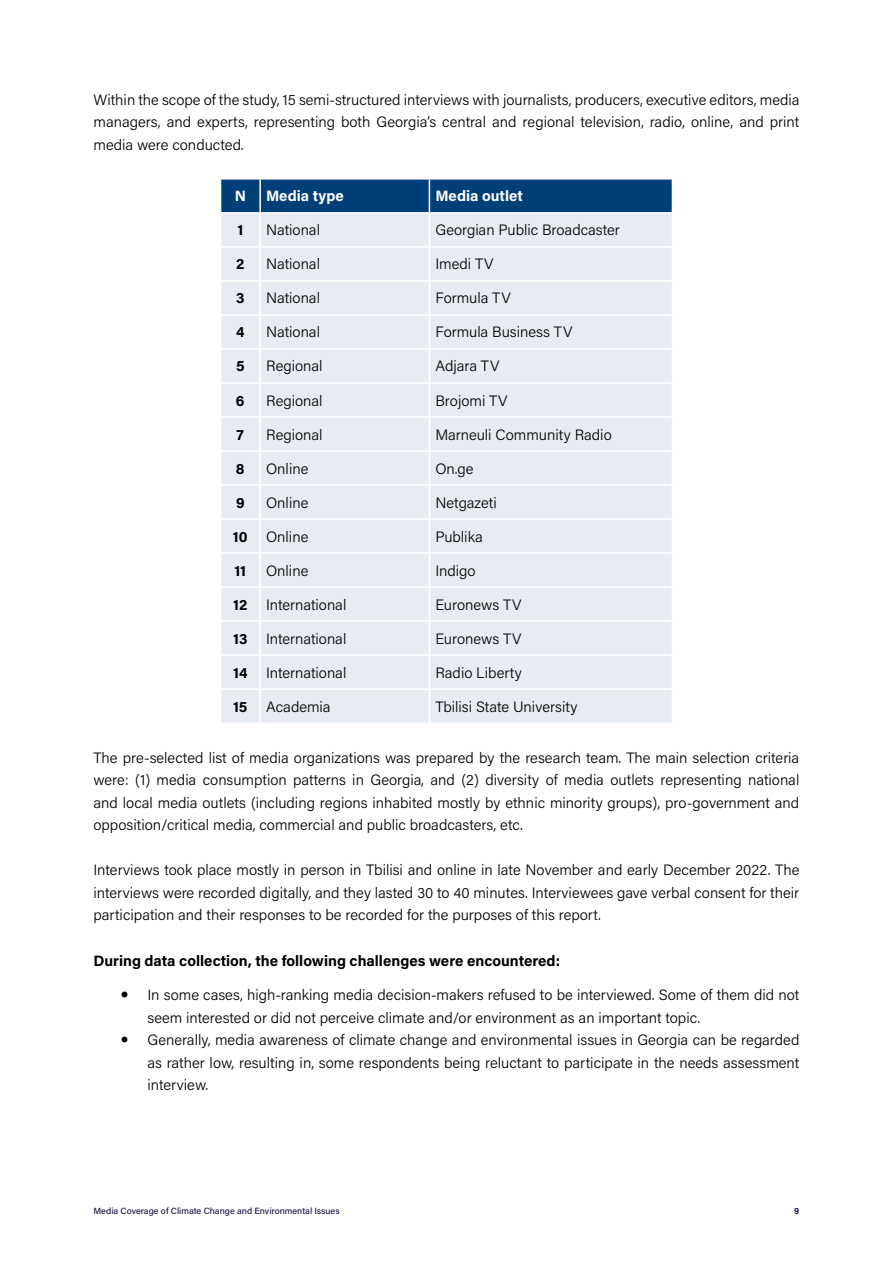
<style>
.page{position:relative;width:893px;height:1263px;background:#fff}
.page>*{position:absolute;margin:0;border:0;box-sizing:border-box;transform-origin:0 0}
.t1{font:300 15px/22.5px "Acumin Pro";color:#000;text-align:justify}
.t2{font:700 15px "Acumin Pro";color:#000}
.t3{font:700 15px "Acumin Pro";color:#fff}
.t4{font:500 9px "Acumin Pro";color:#1e1246}
.t5{font:700 9px "Acumin Pro";color:#1e1246}
.s1{font-weight:700}
</style>
<div class="page">
<div style="left:221px;top:180px;width:451px;height:32px;background:#003f78"></div>
<div style="left:221px;top:214px;width:451px;height:508px;background:#e6ecf1"></div>
<hr style="left:259px;top:180px;width:2px;height:32px;background:#fff">
<hr style="left:429px;top:180px;width:1px;height:32px;background:#fff">
<hr style="left:259px;top:214px;width:2px;height:32px;background:#fff">
<hr style="left:429px;top:214px;width:1px;height:32px;background:#fff">
<hr style="left:220px;top:246px;width:40px;height:2px;background:#fff">
<hr style="left:260px;top:246px;width:169px;height:2px;background:#fff">
<hr style="left:259px;top:248px;width:2px;height:32px;background:#fff">
<hr style="left:429px;top:246px;width:244px;height:2px;background:#fff">
<hr style="left:429px;top:248px;width:1px;height:32px;background:#fff">
<hr style="left:220px;top:280px;width:40px;height:2px;background:#fff">
<hr style="left:260px;top:280px;width:169px;height:2px;background:#fff">
<hr style="left:259px;top:282px;width:2px;height:32px;background:#fff">
<hr style="left:429px;top:280px;width:244px;height:2px;background:#fff">
<hr style="left:429px;top:282px;width:1px;height:32px;background:#fff">
<hr style="left:220px;top:314px;width:40px;height:2px;background:#fff">
<hr style="left:260px;top:314px;width:169px;height:2px;background:#fff">
<hr style="left:259px;top:316px;width:2px;height:32px;background:#fff">
<hr style="left:429px;top:314px;width:244px;height:2px;background:#fff">
<hr style="left:429px;top:316px;width:1px;height:32px;background:#fff">
<hr style="left:220px;top:348px;width:40px;height:2px;background:#fff">
<hr style="left:260px;top:348px;width:169px;height:2px;background:#fff">
<hr style="left:259px;top:350px;width:2px;height:32px;background:#fff">
<hr style="left:429px;top:348px;width:244px;height:2px;background:#fff">
<hr style="left:429px;top:350px;width:1px;height:32px;background:#fff">
<hr style="left:220px;top:382px;width:40px;height:2px;background:#fff">
<hr style="left:260px;top:382px;width:169px;height:2px;background:#fff">
<hr style="left:259px;top:384px;width:2px;height:32px;background:#fff">
<hr style="left:429px;top:382px;width:244px;height:2px;background:#fff">
<hr style="left:429px;top:384px;width:1px;height:32px;background:#fff">
<hr style="left:220px;top:416px;width:40px;height:2px;background:#fff">
<hr style="left:260px;top:416px;width:169px;height:2px;background:#fff">
<hr style="left:259px;top:418px;width:2px;height:32px;background:#fff">
<hr style="left:429px;top:416px;width:244px;height:2px;background:#fff">
<hr style="left:429px;top:418px;width:1px;height:32px;background:#fff">
<hr style="left:220px;top:450px;width:40px;height:2px;background:#fff">
<hr style="left:260px;top:450px;width:169px;height:2px;background:#fff">
<hr style="left:259px;top:452px;width:2px;height:32px;background:#fff">
<hr style="left:429px;top:450px;width:244px;height:2px;background:#fff">
<hr style="left:429px;top:452px;width:1px;height:32px;background:#fff">
<hr style="left:220px;top:484px;width:40px;height:2px;background:#fff">
<hr style="left:260px;top:484px;width:169px;height:2px;background:#fff">
<hr style="left:259px;top:486px;width:2px;height:32px;background:#fff">
<hr style="left:429px;top:484px;width:244px;height:2px;background:#fff">
<hr style="left:429px;top:486px;width:1px;height:32px;background:#fff">
<hr style="left:220px;top:518px;width:40px;height:2px;background:#fff">
<hr style="left:260px;top:518px;width:169px;height:2px;background:#fff">
<hr style="left:259px;top:520px;width:2px;height:32px;background:#fff">
<hr style="left:429px;top:518px;width:244px;height:2px;background:#fff">
<hr style="left:429px;top:520px;width:1px;height:32px;background:#fff">
<hr style="left:220px;top:552px;width:40px;height:2px;background:#fff">
<hr style="left:260px;top:552px;width:169px;height:2px;background:#fff">
<hr style="left:259px;top:554px;width:2px;height:32px;background:#fff">
<hr style="left:429px;top:552px;width:244px;height:2px;background:#fff">
<hr style="left:429px;top:554px;width:1px;height:32px;background:#fff">
<hr style="left:220px;top:586px;width:40px;height:2px;background:#fff">
<hr style="left:260px;top:586px;width:169px;height:2px;background:#fff">
<hr style="left:259px;top:588px;width:2px;height:32px;background:#fff">
<hr style="left:429px;top:586px;width:244px;height:2px;background:#fff">
<hr style="left:429px;top:588px;width:1px;height:32px;background:#fff">
<hr style="left:220px;top:620px;width:40px;height:2px;background:#fff">
<hr style="left:260px;top:620px;width:169px;height:2px;background:#fff">
<hr style="left:259px;top:622px;width:2px;height:32px;background:#fff">
<hr style="left:429px;top:620px;width:244px;height:2px;background:#fff">
<hr style="left:429px;top:622px;width:1px;height:32px;background:#fff">
<hr style="left:220px;top:654px;width:40px;height:2px;background:#fff">
<hr style="left:260px;top:654px;width:169px;height:2px;background:#fff">
<hr style="left:259px;top:656px;width:2px;height:32px;background:#fff">
<hr style="left:429px;top:654px;width:244px;height:2px;background:#fff">
<hr style="left:429px;top:656px;width:1px;height:32px;background:#fff">
<hr style="left:220px;top:688px;width:40px;height:2px;background:#fff">
<hr style="left:260px;top:688px;width:169px;height:2px;background:#fff">
<hr style="left:259px;top:690px;width:2px;height:32px;background:#fff">
<hr style="left:429px;top:688px;width:244px;height:2px;background:#fff">
<hr style="left:429px;top:690px;width:1px;height:32px;background:#fff">
<p class="t1" style="left:94px;top:87px;width:707px">Within the scope of the study, 15 semi-structured interviews with journalists, producers, executive editors, media managers, and experts, representing both Georgia’s central and regional television, radio, online, and print media were conducted.</p>
<p class="t3" style="left:235px;top:186px;width:13px">N</p>
<p class="t3" style="left:266px;top:186px;width:79px">Media type</p>
<p class="t3" style="left:435px;top:186px;width:89px">Media outlet</p>
<p class="t2" style="left:237px;top:220px;width:7px">1</p>
<p class="t1" style="left:266px;top:218px;width:55px">National</p>
<p class="t1" style="left:435px;top:218px;width:186px">Georgian Public Broadcaster</p>
<p class="t2" style="left:236px;top:254px;width:10px">2</p>
<p class="t1" style="left:266px;top:252px;width:55px">National</p>
<p class="t1" style="left:435px;top:252px;width:60px">Imedi TV</p>
<p class="t2" style="left:236px;top:288px;width:10px">3</p>
<p class="t1" style="left:266px;top:286px;width:55px">National</p>
<p class="t1" style="left:435px;top:286px;width:77px">Formula TV</p>
<p class="t2" style="left:236px;top:322px;width:10px">4</p>
<p class="t1" style="left:266px;top:320px;width:55px">National</p>
<p class="t1" style="left:435px;top:320px;width:139px">Formula Business TV</p>
<p class="t2" style="left:236px;top:356px;width:10px">5</p>
<p class="t1" style="left:266px;top:354px;width:58px">Regional</p>
<p class="t1" style="left:435px;top:354px;width:66px">Adjara TV</p>
<p class="t2" style="left:236px;top:390px;width:10px">6</p>
<p class="t1" style="left:266px;top:388px;width:58px">Regional</p>
<p class="t1" style="left:435px;top:388px;width:74px">Brojomi TV</p>
<p class="t2" style="left:237px;top:424px;width:9px">7</p>
<p class="t1" style="left:266px;top:422px;width:58px">Regional</p>
<p class="t1" style="left:435px;top:422px;width:178px">Marneuli Community Radio</p>
<p class="t2" style="left:236px;top:458px;width:10px">8</p>
<p class="t1" style="left:266px;top:456px;width:44px">Online</p>
<p class="t1" style="left:435px;top:456px;width:40px">On.ge</p>
<p class="t2" style="left:236px;top:492px;width:10px">9</p>
<p class="t1" style="left:266px;top:490px;width:44px">Online</p>
<p class="t1" style="left:435px;top:490px;width:63px">Netgazeti</p>
<p class="t1" style="left:233px;top:524px;width:77px"><span class="s1">10</span> Online</p>
<p class="t1" style="left:435px;top:524px;width:49px">Publika</p>
<p class="t2" style="left:234px;top:560px;width:13px">11</p>
<p class="t1" style="left:266px;top:558px;width:44px">Online</p>
<p class="t1" style="left:435px;top:558px;width:42px">Indigo</p>
<p class="t1" style="left:233px;top:593px;width:115px"><span class="s1">12</span> International</p>
<p class="t1" style="left:435px;top:593px;width:88px">Euronews TV</p>
<p class="t1" style="left:233px;top:627px;width:115px"><span class="s1">13</span> International</p>
<p class="t1" style="left:435px;top:627px;width:88px">Euronews TV</p>
<p class="t1" style="left:233px;top:661px;width:115px"><span class="s1">14</span> International</p>
<p class="t1" style="left:435px;top:661px;width:88px">Radio Liberty</p>
<p class="t1" style="left:233px;top:695px;width:99px"><span class="s1">15</span> Academia</p>
<p class="t1" style="left:435px;top:695px;width:144px">Tbilisi State University</p>
<p class="t1" style="left:93px;top:746px;width:707px">The pre-selected list of media organizations was prepared by the research team. The main selection criteria were: (1) media consumption patterns in Georgia, and (2) diversity of media outlets representing national and local media outlets (including regions inhabited mostly by ethnic minority groups), pro-government and opposition/critical media, commercial and public broadcasters, etc.</p>
<p class="t1" style="left:93px;top:858px;width:707px">Interviews took place mostly in person in Tbilisi and online in late November and early December 2022. The interviews were recorded digitally, and they lasted 30 to 40 minutes. Interviewees gave verbal consent for their participation and their responses to be recorded for the purposes of this report.</p>
<p class="t2" style="left:93px;top:950px;width:468px">During data collection, the following challenges were encountered:</p>
<p class="t1" style="left:147px;top:983px;width:653px;text-align:left">In some cases, high-ranking media decision-makers refused to be interviewed. Some of them did not seem interested or did not perceive climate and/or environment as an important topic.<br>Generally, media awareness of climate change and environmental issues in Georgia can be regarded as rather low, resulting in, some respondents being reluctant to participate in the needs assessment interview.</p>
<p class="t4" style="left:94px;top:1205px;width:248px">Media Coverage of Climate Change and Environmental Issues</p>
<p class="t5" style="left:794px;top:1205px;width:7px">9</p>
</div>
